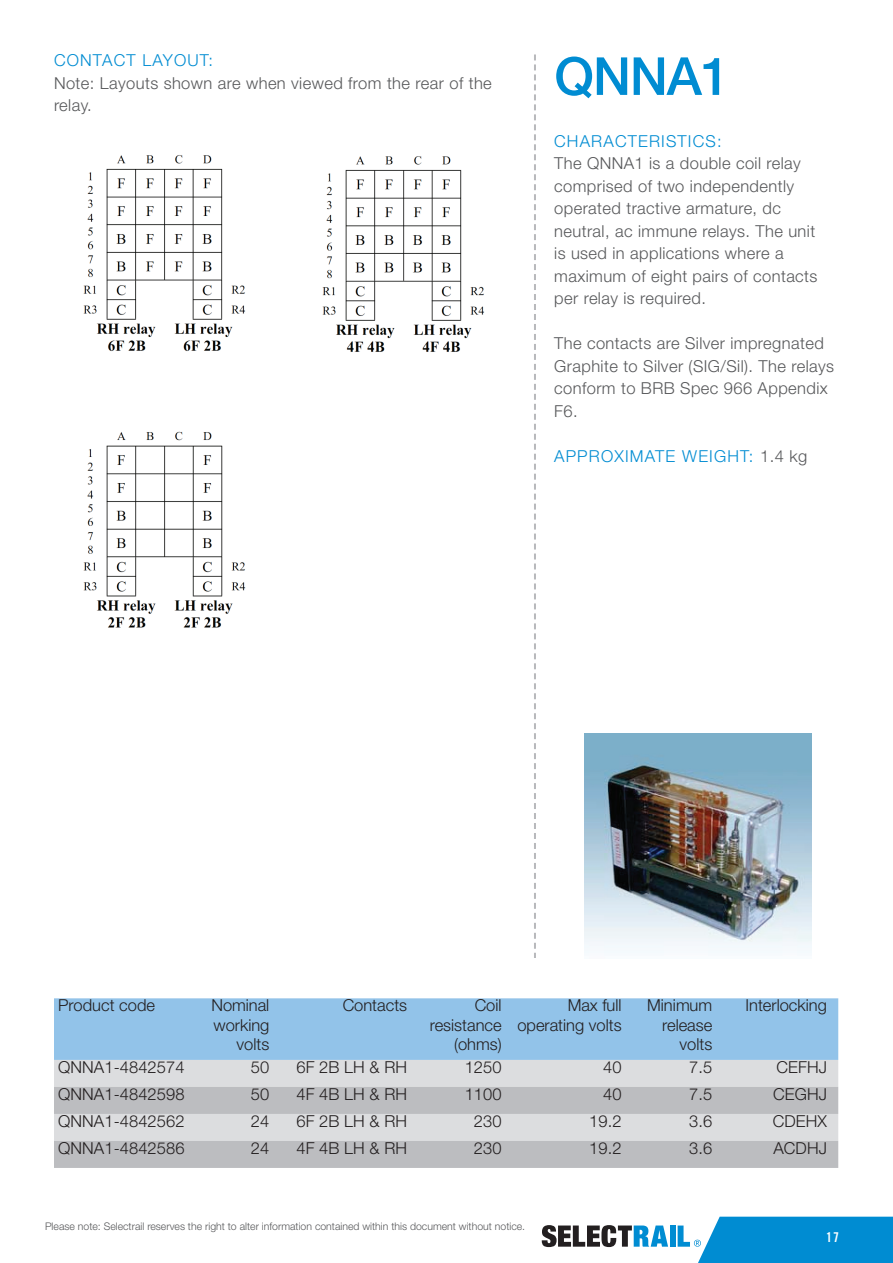
<style>
.page{position:relative;width:893px;height:1263px;background:#fff}
.page>*{position:absolute;margin:0;border:0;box-sizing:border-box;transform-origin:0 0}
.t1{font:500 52.5px "Helvetica Neue";letter-spacing:-.02em;color:#008cd2}
.t2{font:300 16.5px/22.5px "Helvetica Neue";letter-spacing:.025em;color:#57585a}
.t3{font:300 16.5px/19.5px "Helvetica Neue";letter-spacing:.005em;color:#231f20;text-align:right}
.t4{font:300 16.5px "Helvetica Neue";letter-spacing:.07em;color:#008cd2}
.t5{font:13.5px "Trade Gothic Bold Cond Twenty";color:#fff}
.t6{font:300 10.5px "Helvetica Neue";color:#57585a}
.s1{color:#008cd2}
</style>
<div class="page">
<svg style="left:534px;top:54px;width:2px;height:904px"></svg>
<img style="left:584px;top:733px;width:228px;height:220px">
<svg style="left:542px;top:1225px;width:126px;height:22px"></svg>
<div style="left:670px;top:1225px;width:5px;height:22px;background:#008cd2"></div>
<svg style="left:678px;top:1217px;width:215px;height:46px;background:#209ad7"></svg>
<img style="left:83px;top:155px;width:402px;height:197px">
<div style="left:54px;top:998px;width:784px;height:62px;background:#92c3e9"></div>
<div style="left:54px;top:1060px;width:784px;height:27px;background:#dcdddf"></div>
<svg style="left:54px;top:1087px;width:784px;height:81px;background:#c6c7ca"></svg>
<img style="left:83px;top:431px;width:163px;height:197px">
<p class="t4" style="left:54px;top:50px;width:161px">Contact Layout:</p>
<p class="t2" style="left:54px;top:71px;width:439px">Note: Layouts shown are when viewed from the rear of the relay.</p>
<h1 class="t1" style="left:554px;top:45px;width:177px">QNNA1</h1>
<p class="t4" style="left:554px;top:131px;width:169px">Characteristics:</p>
<p class="t2" style="left:554px;top:152px;width:58px">The QNNA</p>
<p class="t2" style="left:554px;top:152px;width:265px;text-indent:80px">1 is a double coil relay comprised of two independently operated tractive armature, dc neutral, ac immune relays. The unit is used in applications where a maximum of eight pairs of contacts per relay is required.</p>
<p class="t2" style="left:554px;top:332px;width:281px">The contacts are Silver impregnated<br>Graphite to Silver (SIG/Sil). The relays conform to BRB Spec 966 Appendix<br>F6.</p>
<p class="t4" style="left:554px;top:446px;width:166px">Approxi mate Weigh</p>
<p class="t2" style="left:740px;top:444px;width:68px"><span class="s1">t:</span> 1.4 kg</p>
<p class="t3" style="left:58px;top:995px;width:98px">Product code</p>
<p class="t3" style="left:211px;top:995px;width:59px">Nominal working volts</p>
<p class="t3" style="left:343px;top:995px;width:66px">Contacts</p>
<p class="t3" style="left:430px;top:995px;width:73px">Coil resistance (ohms)</p>
<p class="t3" style="left:517px;top:995px;width:106px">Max full operating volts</p>
<p class="t3" style="left:647px;top:995px;width:67px">Minimum release volts</p>
<p class="t3" style="left:745px;top:995px;width:83px">Interlocking</p>
<p class="t3" style="left:58px;top:1057px;width:25px">QNNA</p>
<p class="t3" style="left:104px;top:1057px;width:82px">1-4842574</p>
<p class="t3" style="left:251px;top:1057px;width:20px">50</p>
<p class="t3" style="left:296px;top:1057px;width:112px">6F 2B LH &amp; RH</p>
<p class="t3" style="left:465px;top:1057px;width:38px">1250</p>
<p class="t3" style="left:603px;top:1057px;width:20px">40</p>
<p class="t3" style="left:689px;top:1057px;width:25px">7.5</p>
<p class="t3" style="left:776px;top:1057px;width:11px">CEF</p>
<p class="t3" style="left:807px;top:1057px;width:21px">HJ</p>
<p class="t3" style="left:58px;top:1084px;width:25px">QNNA</p>
<p class="t3" style="left:104px;top:1084px;width:82px">1-4842598</p>
<p class="t3" style="left:251px;top:1084px;width:20px">50</p>
<p class="t3" style="left:296px;top:1084px;width:112px">4F 4B LH &amp; RH</p>
<p class="t3" style="left:465px;top:1084px;width:38px">1100</p>
<p class="t3" style="left:603px;top:1084px;width:20px">40</p>
<p class="t3" style="left:689px;top:1084px;width:25px">7.5</p>
<p class="t3" style="left:773px;top:1084px;width:55px">CEGHJ</p>
<p class="t3" style="left:58px;top:1111px;width:25px">QNNA</p>
<p class="t3" style="left:104px;top:1111px;width:82px">1-4842562</p>
<p class="t3" style="left:251px;top:1111px;width:20px">24</p>
<p class="t3" style="left:296px;top:1111px;width:112px">6F 2B LH &amp; RH</p>
<p class="t3" style="left:474px;top:1111px;width:29px">230</p>
<p class="t3" style="left:589px;top:1111px;width:34px">19.2</p>
<p class="t3" style="left:689px;top:1111px;width:25px">3.6</p>
<p class="t3" style="left:773px;top:1111px;width:56px">CDEHX</p>
<p class="t3" style="left:58px;top:1138px;width:25px">QNNA</p>
<p class="t3" style="left:104px;top:1138px;width:82px">1-4842586</p>
<p class="t3" style="left:251px;top:1138px;width:20px">24</p>
<p class="t3" style="left:296px;top:1138px;width:112px">4F 4B LH &amp; RH</p>
<p class="t3" style="left:474px;top:1138px;width:29px">230</p>
<p class="t3" style="left:589px;top:1138px;width:34px">19.2</p>
<p class="t3" style="left:689px;top:1138px;width:25px">3.6</p>
<p class="t3" style="left:773px;top:1138px;width:55px">ACDHJ</p>
<p class="t6" style="left:45px;top:1220px;width:482px">Please note: Selectrail reserves the right to alter information contained within this document without notice.</p>
<p class="t5" style="left:826px;top:1229px;width:14px">17</p>
</div>
